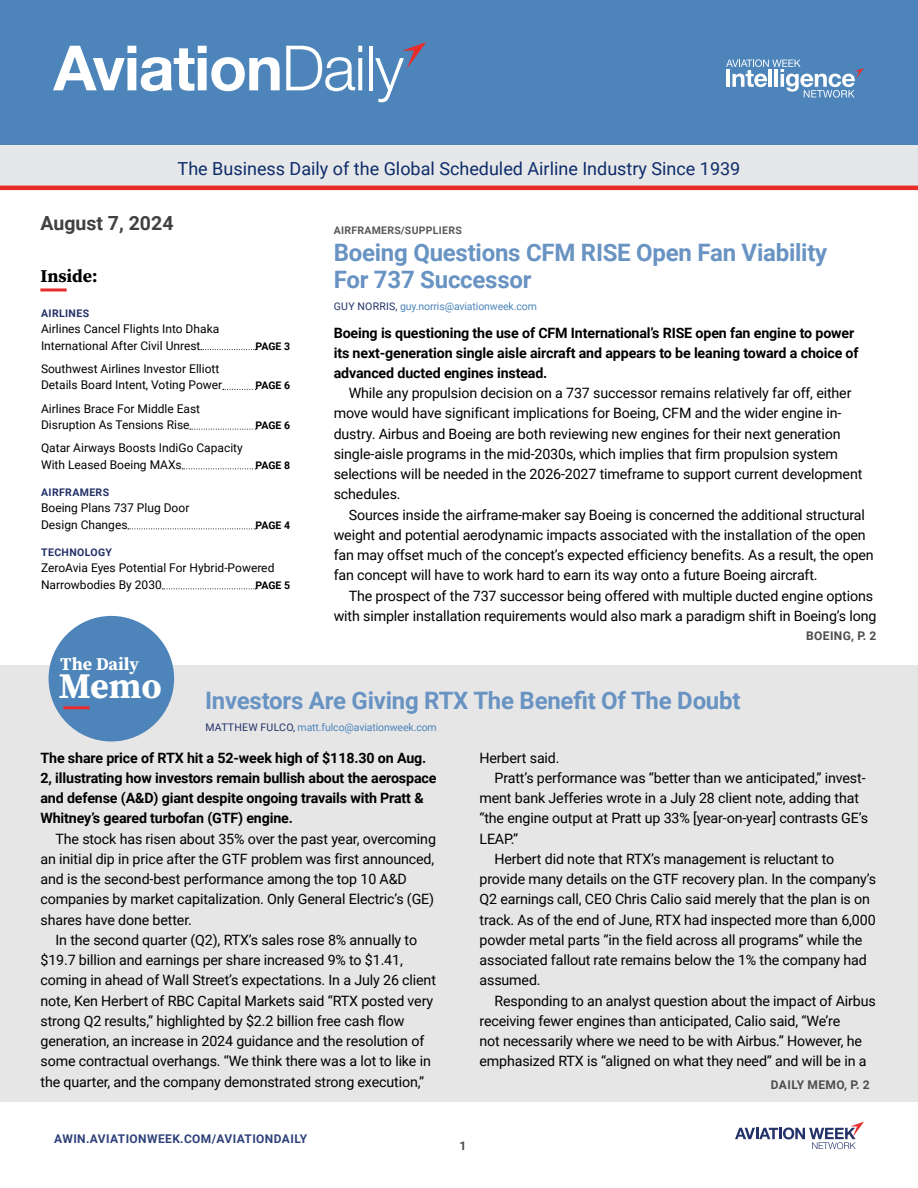
<style>
.page{position:relative;width:918px;height:1188px;background:#fff}
.page>*{position:absolute;margin:0;border:0;box-sizing:border-box;transform-origin:0 0}
.t1{font:700 36px "Source Serif Pro";color:#fff}
.t2{font:700 24px/27px "Roboto";letter-spacing:-.01em;color:#6893c2}
.t3{font:700 19.5px "Roboto";color:#414042}
.t4{font:18px "Roboto";color:#0d2c6c}
.t5{font:700 18px "Source Serif Pro";color:#fff}
.t6{font:700 18px "Source Serif Pro";color:#000}
.t7{font:14.25px/20.2px "Roboto";letter-spacing:-.01em;color:#000}
.t8{font:700 14.25px/20.2px "Roboto";letter-spacing:-.01em;color:#000}
.t9{font:12px/16.5px "Roboto";color:#000}
.t10{font:700 12px "Roboto";letter-spacing:.035em;color:#2f417b}
.t11{font:700 12px "Roboto";letter-spacing:.035em;color:#4d4d4f}
.t12{font:10.5px "Roboto";letter-spacing:-.01em;color:#4d85ba}
.t13{font:700 10.5px "Roboto";letter-spacing:-.01em;color:#000}
.t14{font:700 10.5px "Roboto";letter-spacing:.035em;color:#233168}
.t15{font:700 10.5px "Roboto";letter-spacing:.025em;color:#58595b}
.s1{color:#233168}
</style>
<div class="page">
<div style="left:0;top:0;width:918px;height:165px;background:#4d85ba"></div>
<svg style="left:53px;top:46px;width:227px;height:45px"></svg>
<svg style="left:286px;top:46px;width:76px;height:45px"></svg>
<hr style="left:369px;top:46px;width:4px;height:44px;background:#fff">
<svg style="left:375px;top:42px;width:51px;height:60px"></svg>
<div style="left:0;top:145px;width:918px;height:42px;background:#e6e7e8"></div>
<hr style="left:0;top:186px;width:918px;height:4px;background:#e82c2a">
<svg style="left:735px;top:1122px;width:129px;height:27px"></svg>
<svg style="left:726px;top:59px;width:138px;height:39px"></svg>
<hr style="left:40px;top:288px;width:27px;height:3px;background:#e62d2b">
<svg style="left:201px;top:349px;width:55px;height:1px"></svg>
<svg style="left:223px;top:389px;width:33px;height:1px"></svg>
<svg style="left:190px;top:429px;width:66px;height:1px"></svg>
<svg style="left:182px;top:469px;width:74px;height:1px"></svg>
<svg style="left:128px;top:529px;width:128px;height:1px"></svg>
<svg style="left:162px;top:589px;width:94px;height:1px"></svg>
<div style="left:0;top:665px;width:918px;height:437px;background:#e6e6e7"></div>
<div style="left:49px;top:616px;width:125px;height:125px;background:#4d85ba;border-radius:50%"></div>
<hr style="left:63px;top:706px;width:27px;height:3px;background:#e62d2b">
<p class="t4" style="left:178px;top:156px;width:564px">The Business Daily of the Global Scheduled Airline Industry Since 1939</p>
<h3 class="t3" style="left:40px;top:210px;width:135px">August 7, 2024</h3>
<p class="t15" style="left:334px;top:222px;width:129px">AIRFRAMERS/SUPPLIERS</p>
<p class="t6" style="left:40px;top:263px;width:59px">Inside:</p>
<p class="t14" style="left:41px;top:306px;width:49px">AIRLINES</p>
<p class="t9" style="left:41px;top:320px;width:180px">Airlines Cancel Flights Into Dhaka<br>International After Civil Unrest</p>
<p class="t9" style="left:41px;top:360px;width:183px">Southwest Airlines Investor Elliott<br>Details Board Intent, Voting Power</p>
<p class="t9" style="left:41px;top:400px;width:161px">Airlines Brace For Middle East<br>Disruption As Tensions Rise</p>
<p class="t9" style="left:41px;top:439px;width:203px">Qatar Airways Boosts IndiGo Capacity<br>With Leased Boeing MAXs</p>
<p class="t14" style="left:41px;top:485px;width:69px">AIRFRAMERS</p>
<p class="t9" style="left:41px;top:499px;width:150px">Boeing Plans 737 Plug Door<br>Design Changes</p>
<p class="t13" style="left:256px;top:339px;width:36px">PAGE 3</p>
<p class="t13" style="left:256px;top:378px;width:36px">PAGE 6</p>
<p class="t13" style="left:256px;top:418px;width:36px">PAGE 6</p>
<p class="t13" style="left:256px;top:458px;width:36px">PAGE 8</p>
<p class="t13" style="left:256px;top:518px;width:36px">PAGE 4</p>
<p class="t14" style="left:41px;top:545px;width:72px">TECHNOLOGY</p>
<p class="t9" style="left:41px;top:559px;width:235px">ZeroAvia Eyes Potential For Hybrid-Powered<br>Narrowbodies By 2030</p>
<p class="t13" style="left:256px;top:578px;width:36px">PAGE 5</p>
<h2 class="t2" style="left:334px;top:238px;width:495px">Boeing Questions CFM RISE Open Fan Viability<br>For 737 Successor</h2>
<p class="t12" style="left:334px;top:299px;width:205px"><span class="s1">GUY NORRIS,</span> guy.norris@aviationweek.com</p>
<p class="t8" style="left:334px;top:322px;width:526px">Boeing is questioning the use of CFM International’s RISE open fan engine to power its next-generation single aisle aircraft and appears to be leaning toward a choice of advanced ducted engines instead.</p>
<p class="t7" style="left:334px;top:383px;width:530px;text-indent:15px">While any propulsion decision on a 737 successor remains relatively far off, either move would have significant implications for Boeing, CFM and the wider engine in&shy;dustry. Airbus and Boeing are both reviewing new engines for their next generation single-aisle programs in the mid-2030s, which implies that firm propulsion system selections will be needed in the 2026-2027 timeframe to support current development schedules.</p>
<p class="t7" style="left:334px;top:504px;width:542px;text-indent:15px">Sources inside the airframe-maker say Boeing is concerned the additional structural weight and potential aerodynamic impacts associated with the installation of the open fan may offset much of the concept’s expected efficiency benefits. As a result, the open fan concept will have to work hard to earn its way onto a future Boeing aircraft.</p>
<p class="t7" style="left:334px;top:585px;width:544px;text-align:right">The prospect of the 737 successor being offered with multiple ducted engine options with simpler installation requirements would also mark a paradigm shift in Boeing’s long</p>
<p class="t11" style="left:806px;top:627px;width:72px">BOEING, P. 2</p>
<p class="t5" style="left:60px;top:652px;width:80px">The Daily</p>
<h1 class="t1" style="left:59px;top:661px;width:105px">Memo</h1>
<h2 class="t2" style="left:205px;top:686px;width:537px">Investors Are Giving RTX The Benefit Of The Doubt</h2>
<p class="t12" style="left:205px;top:720px;width:233px"><span class="s1">MATTHEW FULCO,</span> matt.fulco@aviationweek.com</p>
<p class="t8" style="left:40px;top:747px;width:398px">The share price of RTX hit a 52-week high of $118.30 on Aug.<br>2, illustrating how investors remain bullish about the aerospace and defense (A&amp;D) giant despite ongoing travails with Pratt &amp; Whitney’s geared turbofan (GTF) engine.</p>
<p class="t7" style="left:40px;top:828px;width:397px;text-indent:15px">The stock has risen about 35% over the past year, overcoming an initial dip in price after the GTF problem was first announced, and is the second-best performance among the top 10 A&amp;D companies by market capitalization. Only General Electric’s (GE) shares have done better.</p>
<p class="t7" style="left:40px;top:929px;width:397px;text-indent:15px">In the second quarter (Q2), RTX’s sales rose 8% annually to $19.7 billion and earnings per share increased 9% to $1.41, coming in ahead of Wall Street’s expectations. In a July 26 client note, Ken Herbert of RBC Capital Markets said “RTX posted very strong Q2 results,” highlighted by $2.2 billion free cash flow generation, an increase in 2024 guidance and the resolution of some contractual overhangs. “We think there was a lot to like in the quarter, and the company demonstrated strong execution,”</p>
<p class="t10" style="left:54px;top:1130px;width:254px">AWIN.AVIATIONWEEK.COM/AVIATIONDAILY</p>
<p class="t7" style="left:480px;top:747px;width:82px">Herbert said.</p>
<p class="t7" style="left:495px;top:767px;width:373px">Pratt’s performance was “better than we anticipated,” invest-</p>
<p class="t7" style="left:480px;top:788px;width:381px">ment bank Jefferies wrote in a July 28 client note, adding that</p>
<p class="t7" style="left:480px;top:808px;width:390px">“the engine output at Pratt up 33% [year-on-year] contrasts GE’s</p>
<p class="t7" style="left:480px;top:828px;width:40px">LEAP.”</p>
<p class="t7" style="left:495px;top:848px;width:341px">Herbert did note that RTX’s management is reluctant to</p>
<p class="t7" style="left:480px;top:869px;width:398px">provide many details on the GTF recovery plan. In the company’s</p>
<p class="t7" style="left:480px;top:889px;width:392px">Q2 earnings call, CEO Chris Calio said merely that the plan is on</p>
<p class="t7" style="left:480px;top:909px;width:398px">track. As of the end of June, RTX had inspected more than 6,000</p>
<p class="t7" style="left:480px;top:929px;width:384px">powder metal parts “in the field across all programs” while the</p>
<p class="t7" style="left:480px;top:950px;width:389px">associated fallout rate remains below the 1% the company had</p>
<p class="t7" style="left:480px;top:970px;width:63px">assumed.</p>
<p class="t7" style="left:495px;top:990px;width:383px">Responding to an analyst question about the impact of Airbus</p>
<p class="t7" style="left:480px;top:1010px;width:362px">receiving fewer engines than anticipated, Calio said, “We’re</p>
<p class="t7" style="left:480px;top:1031px;width:384px">not necessarily where we need to be with Airbus.” However, he</p>
<p class="t7" style="left:480px;top:1051px;width:389px">emphasized RTX is “aligned on what they need” and will be in a</p>
<p class="t11" style="left:771px;top:1076px;width:100px">DAILY MEMO, P. 2</p>
<p class="t11" style="left:460px;top:1137px;width:8px">1</p>
</div>
